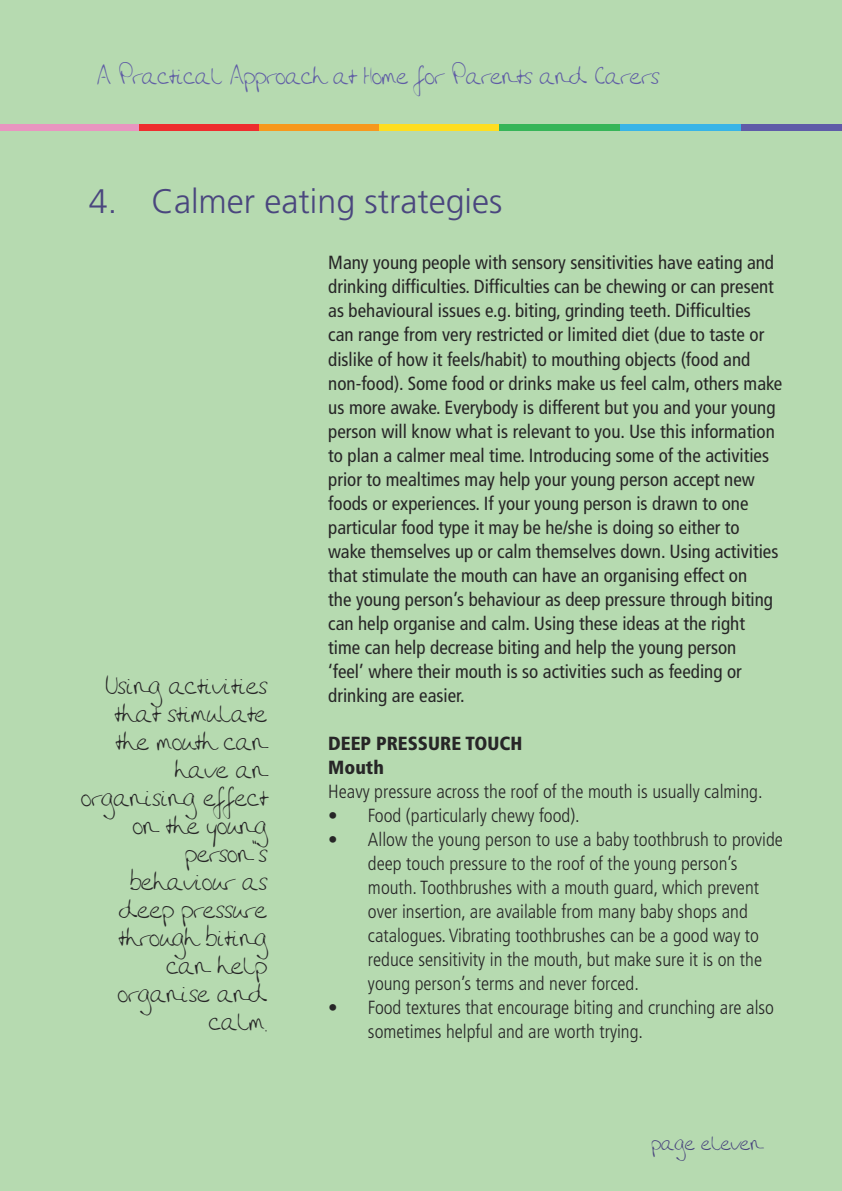
<style>
.page{position:relative;width:842px;height:1191px;background:#b6dab0}
.page>*{position:absolute;margin:0;border:0;box-sizing:border-box;transform-origin:0 0}
.t1{font:300 34px "Frutiger LT";color:#4a467e}
.t2{font:28px/28px "Amandas Hand";color:#272627;text-align:right}
.t3{font:26.8px "Amandas Hand";color:#5f5ca5}
.t4{font:23px "Amandas Hand";color:#4a467e}
.t5{font:condensed 19px/24px "Frutiger LT";color:#272627}
.t6{font:300 condensed 19px/24px "Frutiger LT";color:#272627}
.t7{font:900 condensed 19px/24px "Frutiger LT";color:#272627}
</style>
<div class="page">
<div style="left:739px;top:125px;width:103px;height:5px;background:#5f5ba8"></div>
<div style="left:0;top:125px;width:139px;height:5px;background:#e895c0"></div>
<div style="left:139px;top:125px;width:120px;height:5px;background:#ee2d2e"></div>
<div style="left:259px;top:125px;width:120px;height:5px;background:#f7981d"></div>
<div style="left:379px;top:125px;width:121px;height:5px;background:#ffde1f"></div>
<div style="left:500px;top:125px;width:120px;height:5px;background:#36b558"></div>
<div style="left:620px;top:125px;width:120px;height:5px;background:#38b4e7"></div>
<h3 class="t3" style="left:96px;top:66px;width:564px">A Practical Approach at Home for Parents and Carers</h3>
<h1 class="t1" style="left:89px;top:187px;width:415px">4. Calmer eating strategies</h1>
<h2 class="t2" style="left:81px;top:677px;width:187px">Using activities that stimulate the mouth can have an organising effect on the young person’s behaviour as deep pressure through biting can help organise and calm.</h2>
<p class="t5" style="left:328px;top:252px;width:455px">Many young people with sensory sensitivities have eating and drinking difficulties. Difficulties can be chewing or can present as behavioural issues e.g. biting, grinding teeth. Difficulties<br>can range from very restricted or limited diet (due to taste or dislike of how it feels/habit) to mouthing objects (food and non-food). Some food or drinks make us feel calm, others make us more awake. Everybody is different but you and your young person will know what is relevant to you. Use this information to plan a calmer meal time. Introducing some of the activities prior to mealtimes may help your young person accept new foods or experiences. If your young person is drawn to one particular food type it may be he/she is doing so either to<br>wake themselves up or calm themselves down. Using activities that stimulate the mouth can have an organising effect on<br>the young person’s behaviour as deep pressure through biting can help organise and calm. Using these ideas at the right<br>time can help decrease biting and help the young person<br>‘feel’ where their mouth is so activities such as feeding or drinking are easier.</p>
<p class="t7" style="left:328px;top:732px;width:196px">DEEP PRESSURE TOUCH<br>Mouth</p>
<p class="t6" style="left:328px;top:780px;width:436px">Heavy pressure across the roof of the mouth is usually calming.</p>
<p class="t6" style="left:328px;top:804px;width:253px">• Food (particularly chewy food).</p>
<p class="t6" style="left:368px;top:828px;width:416px;text-indent:-40px">• Allow the young person to use a baby toothbrush to provide deep touch pressure to the roof of the young person’s mouth. Toothbrushes with a mouth guard, which prevent over insertion, are available from many baby shops and catalogues. Vibrating toothbrushes can be a good way to reduce sensitivity in the mouth, but make sure it is on the young person’s terms and never forced.</p>
<p class="t6" style="left:368px;top:996px;width:408px;text-indent:-40px">• Food textures that encourage biting and crunching are also sometimes helpful and are worth trying.</p>
<p class="t4" style="left:651px;top:1135px;width:113px">page eleven</p>
</div>
